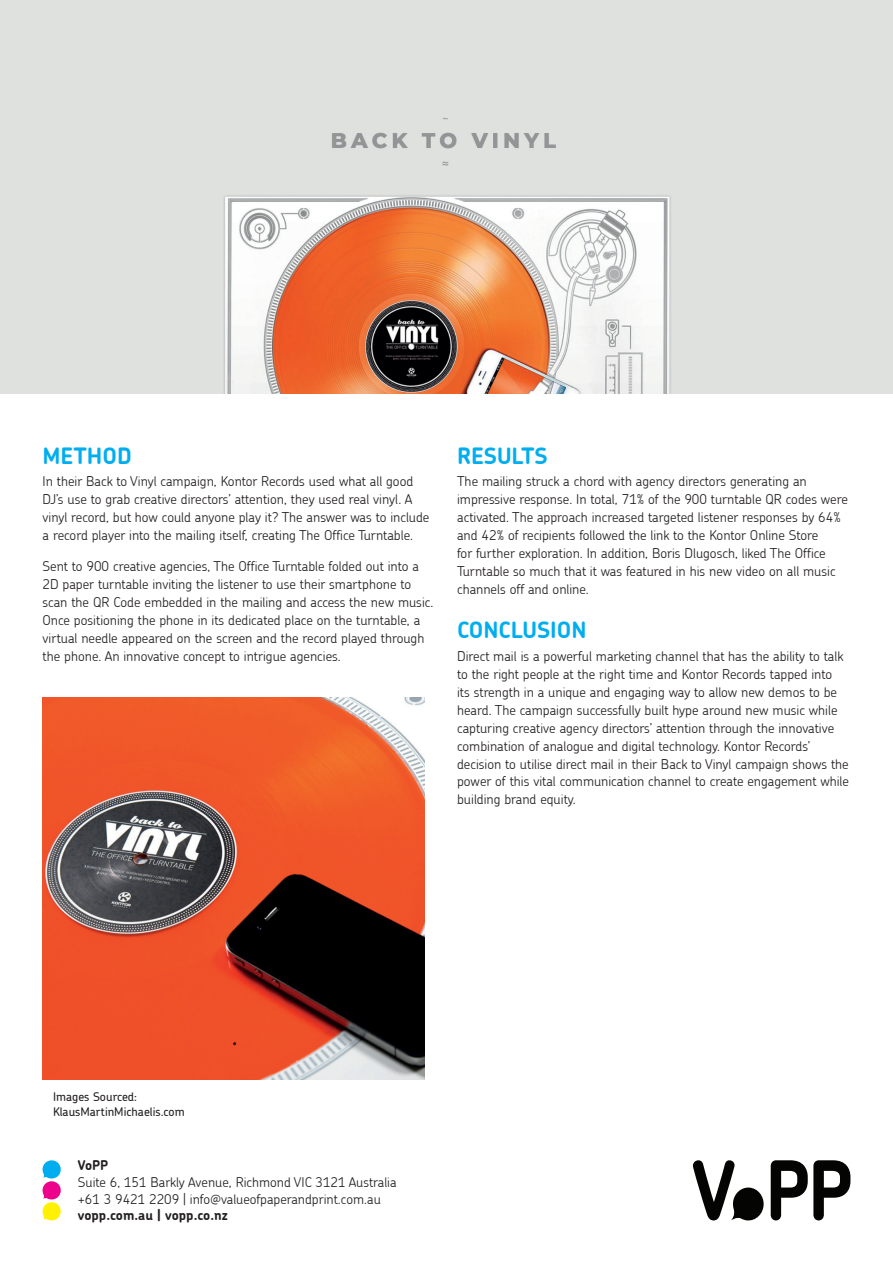
<style>
.page{position:relative;width:893px;height:1263px;background:#fff}
.page>*{position:absolute;margin:0;border:0;box-sizing:border-box;transform-origin:0 0}
.t1{font:700 22.5px "Chevin";color:#00aeef}
.t2{font:300 13.5px/18px "Chevin";color:#231f20}
.t3{font:300 13.35px/16.8px "Chevin";color:#231f20}
.t4{font:700 13.35px "Chevin";color:#231f20}
.t5{font:500 12px/15px "Chevin";color:#231f20}
</style>
<div class="page">
<svg style="left:42px;top:1160px;width:19px;height:61px"></svg>
<svg style="left:771px;top:1160px;width:79px;height:60px"></svg>
<svg style="left:693px;top:1160px;width:71px;height:61px"></svg>
<img style="left:0;top:0;width:893px;height:393px">
<img style="left:43px;top:697px;width:381px;height:383px">
<h1 class="t1" style="left:43px;top:441px;width:91px">METHOD</h1>
<p class="t2" style="left:43px;top:472px;width:388px">In their Back to Vinyl campaign, Kontor Records used what all good DJ’s use to grab creative directors’ attention, they used real vinyl. A vinyl record, but how could anyone play it? The answer was to include a record player into the mailing itself, creating The Office Turntable.</p>
<p class="t2" style="left:43px;top:557px;width:392px">Sent to 900 creative agencies, The Office Turntable folded out into a 2D paper turntable inviting the listener to use their smartphone to scan the QR Code embedded in the mailing and access the new music.<br>Once positioning the phone in its dedicated place on the turntable, a virtual needle appeared on the screen and the record played through the phone. An innovative concept to intrigue agencies.</p>
<h1 class="t1" style="left:457px;top:441px;width:92px">RESULTS</h1>
<p class="t2" style="left:457px;top:472px;width:392px">The mailing struck a chord with agency directors generating an impressive response. In total, 71% of the 900 turntable QR codes were activated. The approach increased targeted listener responses by 64% and 42% of recipients followed the link to the Kontor Online Store<br>for further exploration. In addition, Boris Dlugosch, liked The Office Turntable so much that it was featured in his new video on all music channels off and online.</p>
<h1 class="t1" style="left:457px;top:615px;width:131px">CONCLUSION</h1>
<p class="t2" style="left:457px;top:646px;width:393px">Direct mail is a powerful marketing channel that has the ability to talk to the right people at the right time and Kontor Records tapped into<br>its strength in a unique and engaging way to allow new demos to be heard. The campaign successfully built hype around new music while capturing creative agency directors’ attention through the innovative combination of analogue and digital technology. Kontor Records’ decision to utilise direct mail in their Back to Vinyl campaign shows the power of this vital communication channel to create engagement while building brand equity.</p>
<p class="t5" style="left:53px;top:1089px;width:133px">Images Sourced:<br>KlausMartinMichaelis.com</p>
<p class="t4" style="left:78px;top:1156px;width:32px">VoPP</p>
<p class="t3" style="left:78px;top:1173px;width:320px">Suite 6, 151 Barkly Avenue, Richmond VIC 3121 Australia +61 3 9421 2209 | info@valueofpaperandprint.com.au</p>
<p class="t4" style="left:78px;top:1207px;width:152px">vopp.com.au | vopp.co.nz</p>
</div>
